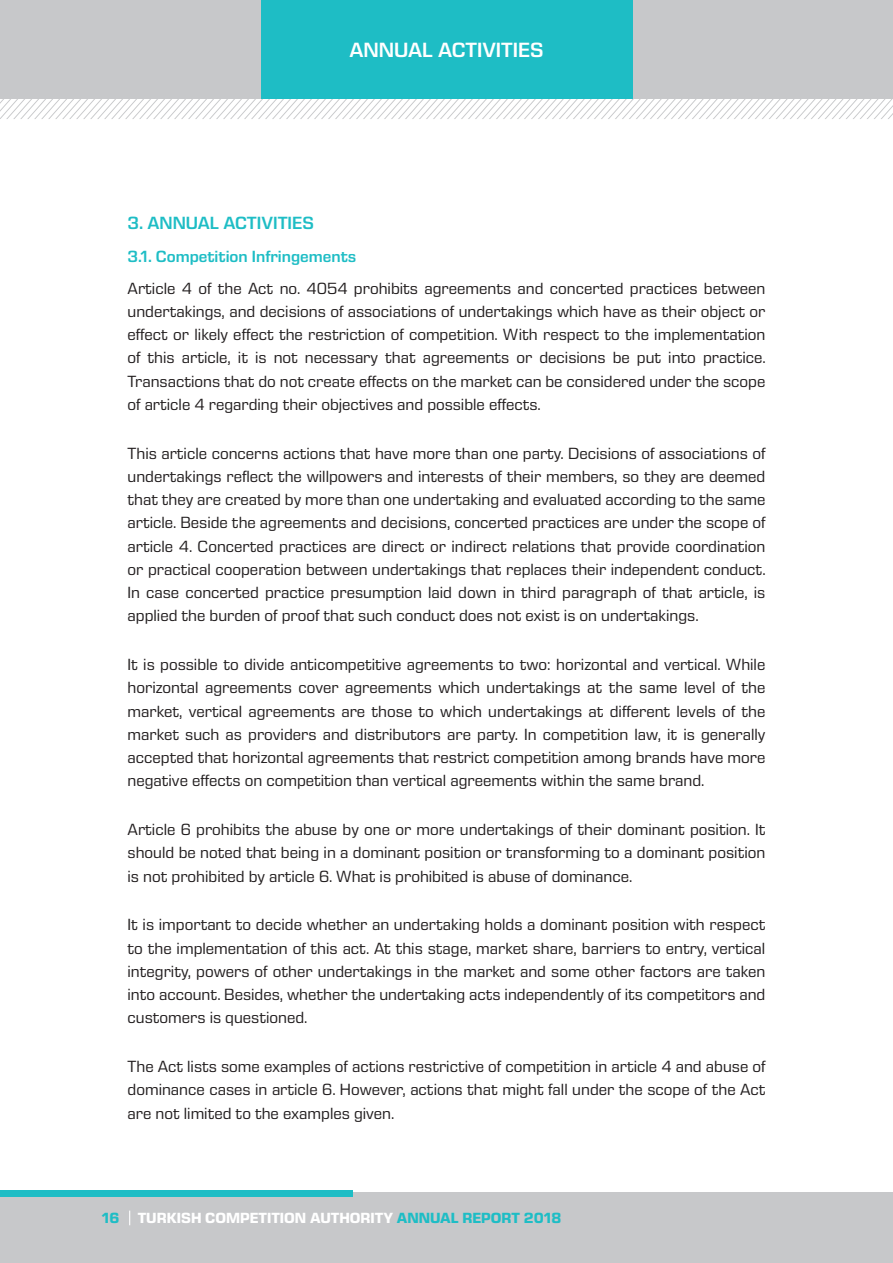
<style>
.page{position:relative;width:893px;height:1263px;background:#fff}
.page>*{position:absolute;margin:0;border:0;box-sizing:border-box;transform-origin:0 0}
.t1{font:600 21px "Eurostile Next LT Pro";color:#fff}
.t2{font:600 18px "Eurostile Next LT Pro";color:#1ebdc5}
.t3{font:16.5px/23.2px "Eurostile Next LT Pro";color:#231f20;text-align:justify}
.t4{font:600 16.5px "Eurostile Next LT Pro";color:#1ebdc5}
.t5{font:700 15px "Eurostile Next LT Pro";color:#fff}
.s1{color:#1ebdc5}
</style>
<div class="page">
<div style="left:0;top:1193px;width:893px;height:70px;background:#c7c8ca"></div>
<svg style="left:0;top:98px;width:893px;height:21px"></svg>
<svg style="left:129px;top:1210px;width:1px;height:15px"></svg>
<div style="left:0;top:0;width:261px;height:98px;background:#c7c8ca"></div>
<div style="left:261px;top:0;width:373px;height:98px;background:#1ebdc5"></div>
<div style="left:0;top:1191px;width:352px;height:6px;background:#1ebdc5"></div>
<div style="left:634px;top:0;width:259px;height:98px;background:#c7c8ca"></div>
<p class="t1" style="left:349px;top:39px;width:196px">ANNUAL ACTIVITIES</p>
<p class="t2" style="left:128px;top:213px;width:188px">3. ANNUAL ACTIVITIES</p>
<p class="t4" style="left:128px;top:247px;width:230px">3.1. Competition Infringements</p>
<p class="t3" style="left:128px;top:276px;width:640px">Article 4 of the Act no. 4054 prohibits agreements and concerted practices between undertakings, and decisions of associations of undertakings which have as their object or effect or likely effect the restriction of competition. With respect to the implementation of this article, it is not necessary that agreements or decisions be put into practice.<br>Transactions that do not create effects on the market can be considered under the scope of article 4 regarding their objectives and possible effects.</p>
<p class="t3" style="left:128px;top:441px;width:640px">This article concerns actions that have more than one party. Decisions of associations of undertakings reflect the willpowers and interests of their members, so they are deemed that they are created by more than one undertaking and evaluated according to the same article. Beside the agreements and decisions, concerted practices are under the scope of article 4. Concerted practices are direct or indirect relations that provide coordination or practical cooperation between undertakings that replaces their independent conduct.<br>In case concerted practice presumption laid down in third paragraph of that article, is applied the burden of proof that such conduct does not exist is on undertakings.</p>
<p class="t3" style="left:128px;top:653px;width:639px">It is possible to divide anticompetitive agreements to two: horizontal and vertical. While horizontal agreements cover agreements which undertakings at the same level of the market, vertical agreements are those to which undertakings at different levels of the market such as providers and distributors are party. In competition law, it is generally accepted that horizontal agreements that restrict competition among brands have more negative effects on competition than vertical agreements within the same brand.</p>
<p class="t3" style="left:128px;top:818px;width:639px">Article 6 prohibits the abuse by one or more undertakings of their dominant position. It should be noted that being in a dominant position or transforming to a dominant position is not prohibited by article 6. What is prohibited is abuse of dominance.</p>
<p class="t3" style="left:128px;top:913px;width:639px">It is important to decide whether an undertaking holds a dominant position with respect to the implementation of this act. At this stage, market share, barriers to entry, vertical integrity, powers of other undertakings in the market and some other factors are taken into account. Besides, whether the undertaking acts independently of its competitors and customers is questioned.</p>
<p class="t3" style="left:128px;top:1055px;width:639px">The Act lists some examples of actions restrictive of competition in article 4 and abuse of dominance cases in article 6. However, actions that might fall under the scope of the Act are not limited to the examples given.</p>
<p class="t5" style="left:102px;top:1209px;width:461px"><span class="s1">16</span> TURKISH COMPETITION AUTHORITY <span class="s1">ANNUAL REPORT 2018</span></p>
</div>
